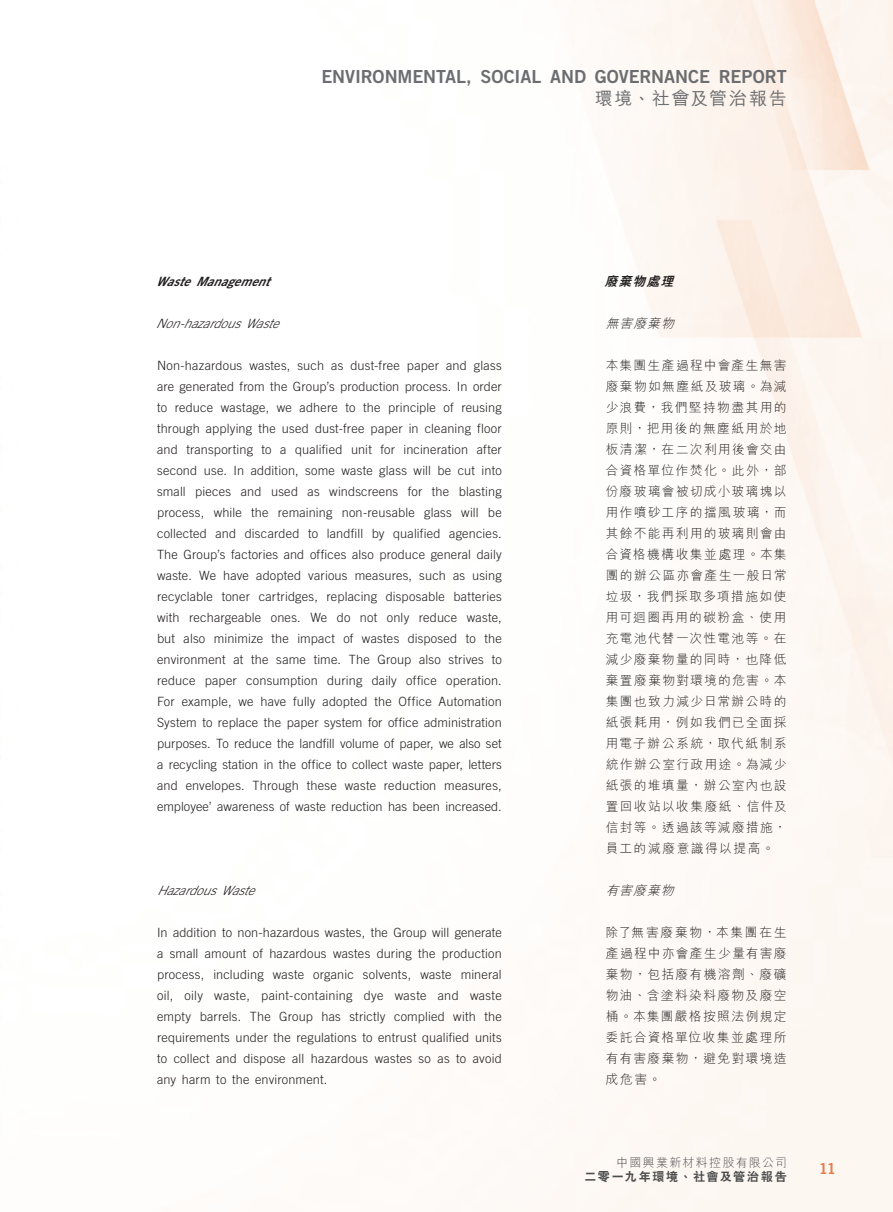
<style>
.page{position:relative;width:893px;height:1212px;background:#fff}
.page>*{position:absolute;margin:0;border:0;box-sizing:border-box;transform-origin:0 0}
.t1{font:18px "Trade Gothic LT Std Bd 2";letter-spacing:-.005em;color:#6c6d70}
.t2{font:500 18px "M Hei HK";letter-spacing:.09em;color:#6c6d70}
.t3{font:15px "Trade Gothic LT Std Bd 2";color:#e67c49}
._13_____P4{font:300 12.75px/21px "Trade Gothic LT Std";letter-spacing:.01em;color:#231f20;text-align:justify}
._13_____P4-2{font:300 12.75px/21px "M Hei HK";letter-spacing:.105em;color:#231f20;text-align:justify}
._06_______H4{font:italic 300 12.75px "Trade Gothic LT Std";letter-spacing:.01em;color:#231f20}
._05_____H3{font:italic 12.75px "Trade Gothic LT Std Bd 2 Obl";letter-spacing:.015em;color:#231f20}
._06_______H4-2{font:italic 300 12.75px "M Hei HK";color:#231f20}
._05_____H3-2{font:italic 800 12.75px "M Hei HK";color:#231f20}
.t4{font:800 12px "C Hei 2 HK";letter-spacing:.145em;color:#4b4c4d}
.t5{font:300 12px "M Hei HK";letter-spacing:.1em;color:#4b4c4d}
</style>
<div class="page">
<h1 class="t1" style="left:321px;top:65px;width:467px">ENVIRONMENTAL, SOCIAL AND GOVERNANCE REPORT</h1>
<h1 class="t2" style="left:595px;top:85px;width:193px">環境、社會及管治報告</h1>
<p class="_05_____H3" style="left:156px;top:273px;width:115px">Waste Management</p>
<p class="_06_______H4" style="left:156px;top:315px;width:128px">Non-hazardous Waste</p>
<p class="_13_____P4" style="left:157px;top:354px;width:346px">Non-hazardous wastes, such as dust-free paper and glass are generated from the Group’s production process. In order to reduce wastage, we adhere to the principle of reusing through applying the used dust-free paper in cleaning floor and transporting to a qualified unit for incineration after second use. In addition, some waste glass will be cut into small pieces and used as windscreens for the blasting process, while the remaining non-reusable glass will be collected and discarded to landfill by qualified agencies.<br>The Group’s factories and offices also produce general daily waste. We have adopted various measures, such as using recyclable toner cartridges, replacing disposable batteries with rechargeable ones. We do not only reduce waste, but also minimize the impact of wastes disposed to the environment at the same time. The Group also strives to reduce paper consumption during daily office operation.<br>For example, we have fully adopted the Office Automation System to replace the paper system for office administration purposes. To reduce the landfill volume of paper, we also set a recycling station in the office to collect waste paper, letters and envelopes. Through these waste reduction measures, employee’ awareness of waste reduction has been increased.</p>
<p class="_06_______H4" style="left:157px;top:882px;width:103px">Hazardous Waste</p>
<p class="_13_____P4" style="left:157px;top:921px;width:346px">In addition to non-hazardous wastes, the Group will generate a small amount of hazardous wastes during the production process, including waste organic solvents, waste mineral oil, oily waste, paint-containing dye waste and waste empty barrels. The Group has strictly complied with the requirements under the regulations to entrust qualified units to collect and dispose all hazardous wastes so as to avoid any harm to the environment.</p>
<p class="_05_____H3-2" style="left:604px;top:274px;width:74px">廢棄物處理</p>
<p class="_06_______H4-2" style="left:606px;top:316px;width:73px">無害廢棄物</p>
<p class="_13_____P4-2" style="left:606px;top:354px;width:182px">本集團生產過程中會產生無害廢棄物如無塵紙及玻璃。為減少浪費，我們堅持物盡其用的原則，把用後的無塵紙用於地板清潔，在二次利用後會交由合資格單位作焚化。此外，部份廢玻璃會被切成小玻璃塊以用作噴砂工序的擋風玻璃，而其餘不能再利用的玻璃則會由合資格機構收集並處理。本集團的辦公區亦會產生一般日常垃圾，我們採取多項措施如使用可迴圈再用的碳粉盒、使用充電池代替一次性電池等。在減少廢棄物量的同時，也降低棄置廢棄物對環境的危害。本集團也致力減少日常辦公時的紙張耗用，例如我們已全面採用電子辦公系統，取代紙制系統作辦公室行政用途。為減少紙張的堆填量，辦公室內也設置回收站以收集廢紙、信件及信封等。透過該等減廢措施，員工的減廢意識得以提高。</p>
<p class="_06_______H4-2" style="left:606px;top:883px;width:73px">有害廢棄物</p>
<p class="_13_____P4-2" style="left:606px;top:921px;width:183px">除了無害廢棄物，本集團在生產過程中亦會產生少量有害廢棄物，包括廢有機溶劑、廢礦物油、含塗料染料廢物及廢空桶。本集團嚴格按照法例規定委託合資格單位收集並處理所有有害廢棄物，避免對環境造成危害。</p>
<p class="t5" style="left:616px;top:1156px;width:172px">中國興業新材料控股有限公司</p>
<p class="t4" style="left:585px;top:1169px;width:204px">二零一九年環境、社會及管治報告</p>
<p class="t3" style="left:819px;top:1159px;width:19px">11</p>
</div>
